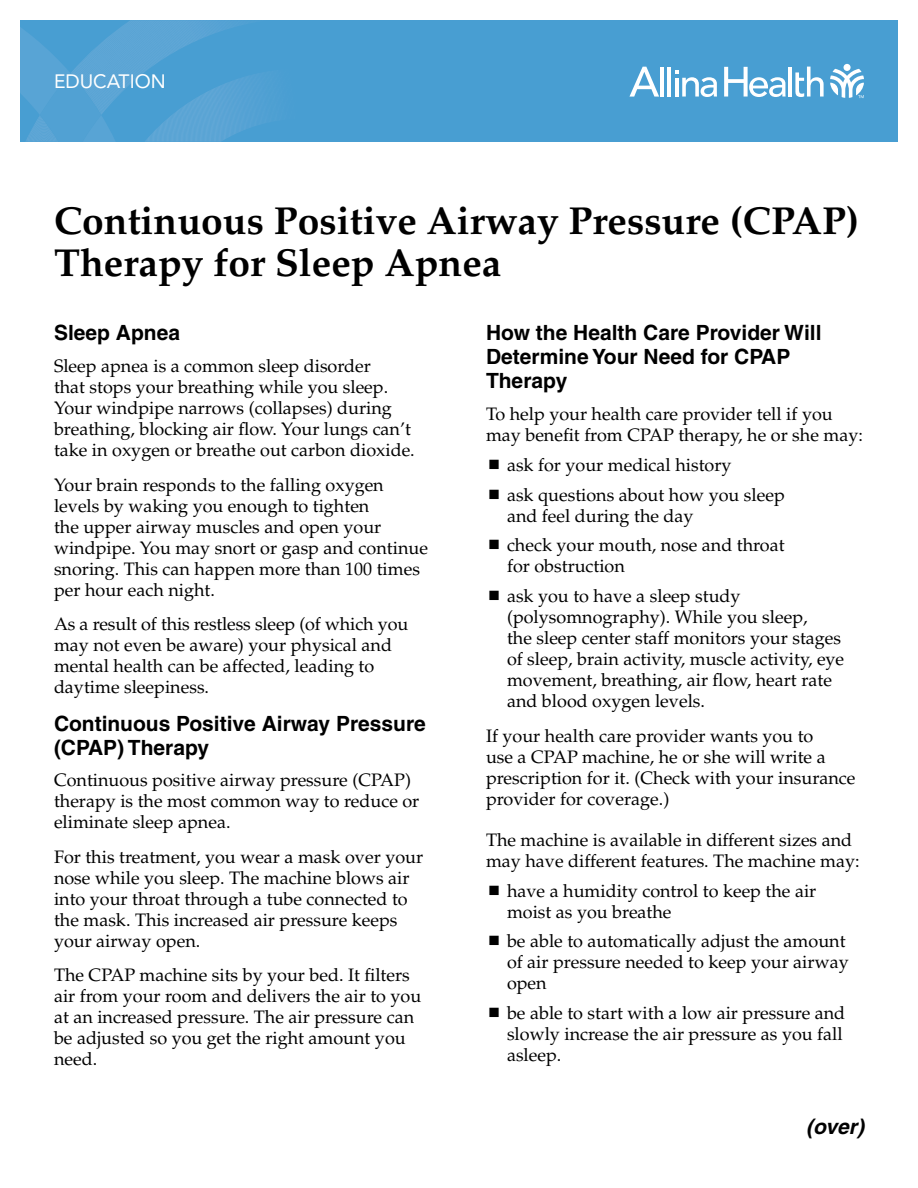
<style>
.page{position:relative;width:918px;height:1188px;background:#fff}
.page>*{position:absolute;margin:0;border:0;box-sizing:border-box;transform-origin:0 0}
.t1{font:700 39px/42px "Palatino";color:#000}
.t2{font:700 21px/24px "Helvetica";color:#000}
.t3{font:italic 700 21px "Helvetica";color:#000}
.t4{font:19.2px "Avenir LT Std";color:#fff}
.t5{font:18px/21px "Palatino";color:#000}
</style>
<div class="page">
<div style="left:20px;top:20px;width:878px;height:122px;background:#489ed2"></div>
<svg style="left:20px;top:20px;width:246px;height:122px"></svg>
<svg style="left:830px;top:69px;width:34px;height:29px"></svg>
<div style="left:844px;top:64px;width:7px;height:7px;background:#fff;border-radius:50%"></div>
<hr style="left:660px;top:67px;width:4px;height:30px;background:#fff">
<hr style="left:667px;top:67px;width:4px;height:30px;background:#fff">
<hr style="left:789px;top:67px;width:3px;height:30px;background:#fff">
<svg style="left:795px;top:67px;width:29px;height:30px"></svg>
<svg style="left:675px;top:71px;width:42px;height:26px"></svg>
<svg style="left:629px;top:67px;width:30px;height:30px"></svg>
<svg style="left:724px;top:67px;width:62px;height:30px"></svg>
<p class="t4" style="left:54px;top:70px;width:113px">EDUCATION</p>
<h1 class="t1" style="left:54px;top:200px;width:807px">Continuous Positive Airway Pressure (CPAP)<br>Therapy for Sleep Apnea</h1>
<p class="t2" style="left:54px;top:321px;width:128px">Sleep Apnea</p>
<p class="t5" style="left:54px;top:356px;width:362px">Sleep apnea is a common sleep disorder<br>that stops your breathing while you sleep.<br>Your windpipe narrows (collapses) during breathing, blocking air flow. Your lungs can’t take in oxygen or breathe out carbon dioxide.</p>
<p class="t5" style="left:54px;top:474px;width:375px">Your brain responds to the falling oxygen levels by waking you enough to tighten<br>the upper airway muscles and open your windpipe. You may snort or gasp and continue snoring. This can happen more than 100 times per hour each night.</p>
<p class="t5" style="left:54px;top:614px;width:356px">As a result of this restless sleep (of which you may not even be aware) your physical and mental health can be affected, leading to daytime sleepiness.</p>
<p class="t2" style="left:54px;top:711px;width:373px">Continuous Positive Airway Pressure (CPAP) Therapy</p>
<p class="t5" style="left:54px;top:770px;width:367px">Continuous positive airway pressure (CPAP) therapy is the most common way to reduce or eliminate sleep apnea.</p>
<p class="t5" style="left:54px;top:847px;width:371px">For this treatment, you wear a mask over your nose while you sleep. The machine blows air into your throat through a tube connected to the mask. This increased air pressure keeps your airway open.</p>
<p class="t5" style="left:54px;top:965px;width:369px">The CPAP machine sits by your bed. It filters air from your room and delivers the air to you at an increased pressure. The air pressure can be adjusted so you get the right amount you need.</p>
<p class="t2" style="left:486px;top:321px;width:337px">How the Health Care Provider Will<br>Determine Your Need for CPAP<br>Therapy</p>
<p class="t5" style="left:486px;top:404px;width:378px">To help your health care provider tell if you may benefit from CPAP therapy, he or she may:</p>
<p class="t5" style="left:507px;top:450px;width:279px;line-height:29.7px">ask for your medical history<br>ask questions about how you sleep</p>
<p class="t5" style="left:507px;top:501px;width:279px;line-height:29.7px">and feel during the day<br>check your mouth, nose and throat</p>
<p class="t5" style="left:507px;top:552px;width:235px;line-height:29.7px">for obstruction<br>ask you to have a sleep study</p>
<p class="t5" style="left:507px;top:607px;width:339px">(polysomnography). While you sleep,<br>the sleep center staff monitors your stages of sleep, brain activity, muscle activity, eye movement, breathing, air flow, heart rate and blood oxygen levels.</p>
<p class="t5" style="left:486px;top:726px;width:371px">If your health care provider wants you to<br>use a CPAP machine, he or she will write a prescription for it. (Check with your insurance provider for coverage.)</p>
<p class="t5" style="left:486px;top:829px;width:375px">The machine is available in different sizes and may have different features. The machine may:</p>
<p class="t5" style="left:507px;top:880px;width:311px">have a humidity control to keep the air moist as you breathe</p>
<p class="t5" style="left:507px;top:931px;width:343px">be able to automatically adjust the amount of air pressure needed to keep your airway open</p>
<p class="t5" style="left:507px;top:1003px;width:340px">be able to start with a low air pressure and slowly increase the air pressure as you fall asleep.</p>
<p class="t3" style="left:806px;top:1114px;width:59px">(over)</p>
</div>
